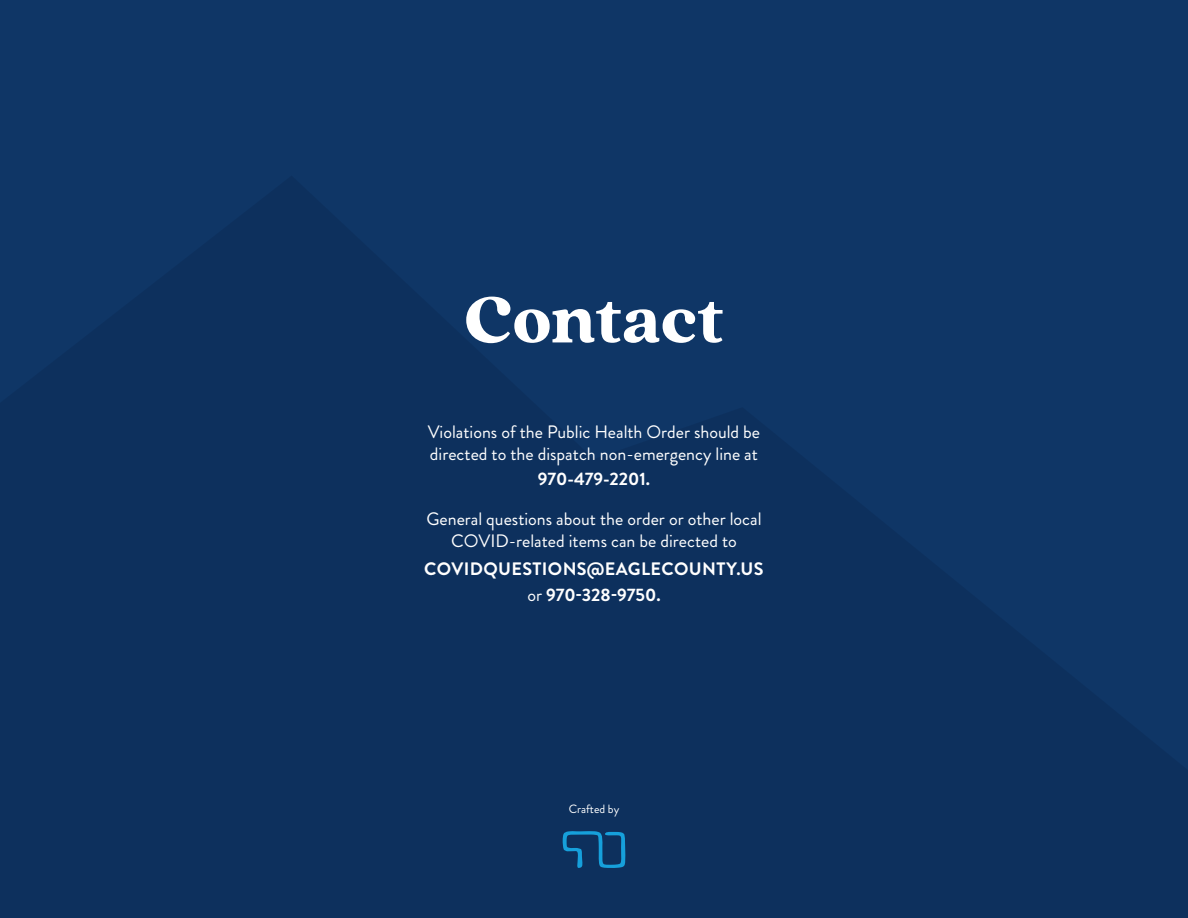
<style>
.page{position:relative;width:1188px;height:918px;background:#0d305d}
.page>*{position:absolute;margin:0;border:0;box-sizing:border-box;transform-origin:0 0}
.t1{font:900 72px "Quincy CF";letter-spacing:-.01em;color:#fff}
.t2{font:18px/21.6px "Brandon Grotesque";color:#fff}
.t3{font:700 18px/25.5px "Brandon Grotesque";letter-spacing:.02em;color:#fff;text-align:center}
.t4{font:700 18px "Brandon Grotesque";color:#fff}
.t5{font:12px "Brandon Grotesque";color:#fff}
.s1{font-weight:400}
</style>
<div class="page">
<svg style="left:563px;top:831px;width:62px;height:37px"></svg>
<h1 class="t1" style="left:464px;top:275px;width:261px">Contact</h1>
<p class="t2" style="left:428px;top:422px;width:334px">Violations of the Public Health Order should be directed to the dispatch non-emergency line at</p>
<p class="t4" style="left:538px;top:467px;width:114px">970-479-2201.</p>
<p class="t2" style="left:426px;top:508px;width:337px;text-align:center">General questions about the order or other local<br>COVID-related items can be directed to</p>
<p class="t3" style="left:424px;top:557px;width:341px">COVIDQUESTIONS@EAGLECOUNTY.US <span class="s1">or</span> 970-328-9750.</p>
<p class="t5" style="left:569px;top:801px;width:52px">Crafted by</p>
</div>
